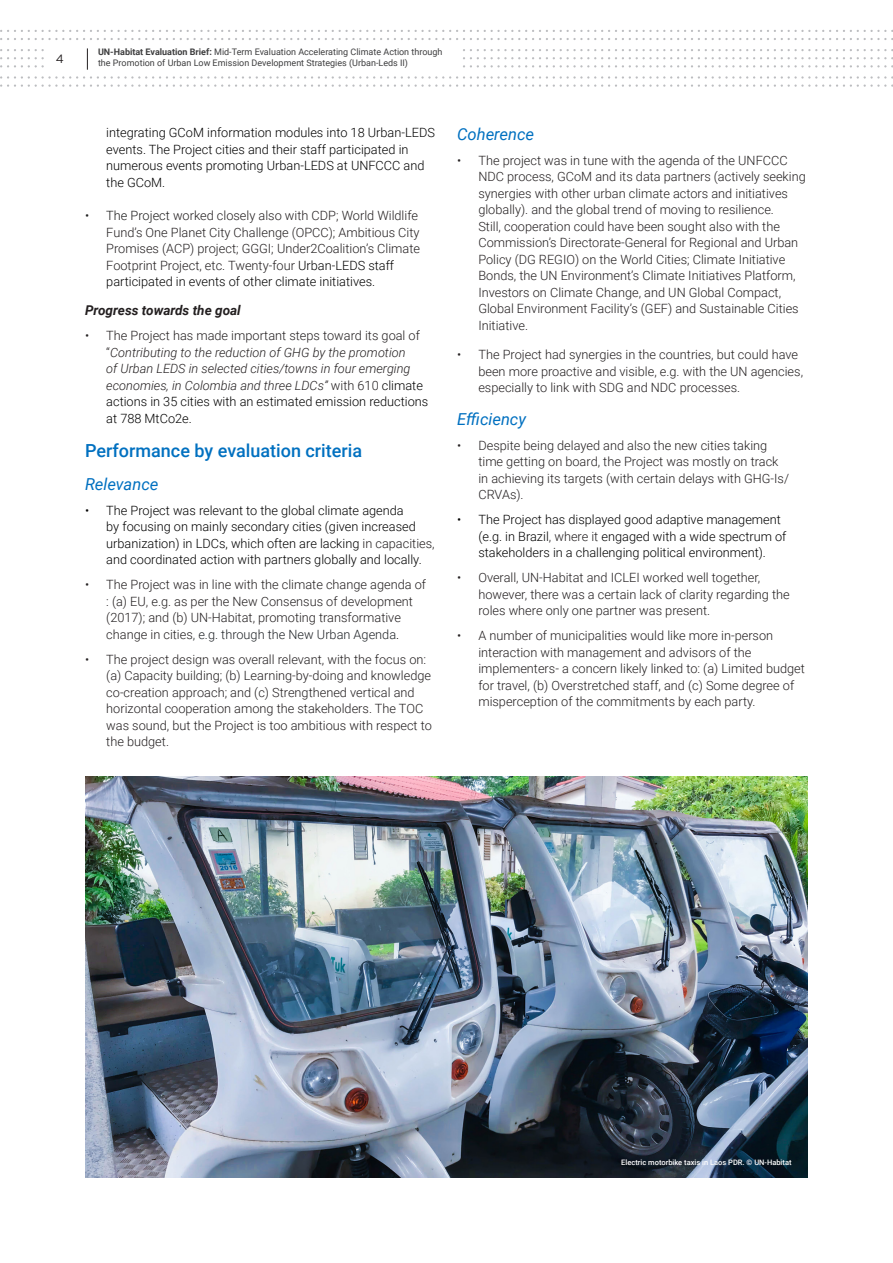
<style>
.page{position:relative;width:893px;height:1263px;background:#fff}
.page>*{position:absolute;margin:0;border:0;box-sizing:border-box;transform-origin:0 0}
.Head_02{font:500 18px "Roboto";color:#0070c0}
.Head_04{font:italic 16.5px "Roboto";color:#0070c0}
.Head_04-2{font:italic 700 13.5px "Roboto";color:#231f20}
.t1{font:300 12.75px/16.5px "Roboto";color:#231f20}
.t2{font:300 12.75px/16.5px "Roboto";color:#000}
.t3{font:italic 300 12.75px/16.5px "Roboto";color:#231f20}
.t4{font:12px "Gotham";color:#231f20}
.t5{font:9px/10.8px "Roboto";color:#3e3e3f}
.t6{font:500 7.5px "Roboto";color:#fff}
.s1{font-weight:700}
.s2{color:#1d1d1d}
.s3{color:#000}
.s4{font-style:normal}
.s5{font-style:normal;color:#000}
.s6{color:#231f20}
.s7{color:#212529}
</style>
<div class="page">
<svg style="left:0;top:30px;width:893px;height:2px"></svg>
<svg style="left:0;top:38px;width:893px;height:2px"></svg>
<svg style="left:0;top:76px;width:893px;height:11px"></svg>
<svg style="left:0;top:48px;width:893px;height:22px"></svg>
<img style="left:85px;top:776px;width:723px;height:402px">
<p class="t4" style="left:56px;top:51px;width:10px">4</p>
<p class="t5" style="left:98px;top:46px;width:346px"><span class="s1">UN-Habitat Evaluation Brief:</span> Mid-Term Evaluation Accelerating Climate Action through the Promotion of Urban Low Emission Development Strategies (Urban-Leds II)</p>
<p class="t2" style="left:106px;top:124px;width:330px">integrating GCoM information modules into 18 Urban-LEDS events. The Project cities and their staff participated in numerous events promoting Urban-LEDS at UNFCCC and the GCoM.</p>
<p class="t1" style="left:106px;top:207px;width:315px;text-indent:-21px"><span class="s2">• The Project</span> worked closely also with CDP; World Wildlife Fund’s One Planet City Challenge (OPCC); Ambitious City Promises (ACP) project; GGGI; Under2Coalition’s Climate Footprint Project, etc. Twenty-four <span class="s3">Urban-LEDS staff participated in events of other climate initiatives.</span></p>
<p class="Head_04-2" style="left:85px;top:301px;width:157px">Progress towards the goal</p>
<p class="t3" style="left:106px;top:327px;width:324px;text-indent:-21px"><span class="s4">• The Project has made important steps toward its goal of “</span>Contributing to the reduction of GHG by the promotion<br>of Urban LEDS in selected cities/towns in four emerging economies, in Colombia and three LDCs” <span class="s4">with 610</span> <span class="s5">climate actions in 35 cities with an estimated emission reductions at 788 MtCo2e.</span></p>
<p class="Head_02" style="left:85px;top:438px;width:279px">Performance by evaluation criteria</p>
<p class="Head_04" style="left:85px;top:472px;width:75px">Relevance</p>
<p class="t2" style="left:106px;top:501px;width:330px;text-indent:-21px">• The Project was relevant to the global climate agenda<br>by focusing on mainly secondary cities (given increased urbanization) in LDCs, which often are lacking <span class="s6">in capacities, </span>and coordinated action with partners globally and locally.</p>
<p class="t1" style="left:106px;top:576px;width:321px;text-indent:-21px">• The Project was in line with the climate change agenda of : (a) EU, e.g. as per the New Consensus of development (2017); and (b) UN-Habitat, promoting transformative change in cities<span class="s7">, e.g. through the New Urban Agenda</span><span class="s3">.</span></p>
<p class="t1" style="left:106px;top:650px;width:327px;text-indent:-21px">• The project design was overall relevant, with the focus on: (a) Capacity building; (b) Learning-by-doing and knowledge co-creation approach; and (c) Strengthened vertical and horizontal cooperation among the stakeholders. The TOC was sound, but the Project is too ambitious with respect to the budget.</p>
<p class="Head_04" style="left:457px;top:123px;width:79px">Coherence</p>
<p class="t1" style="left:478px;top:152px;width:329px;text-indent:-21px">• The project was in tune with the agenda of the UNFCCC NDC process, GCoM and its data partners (actively seeking synergies with other urban climate actors and initiatives globally). and the global trend of moving to resilience.<br>Still, cooperation could have been sought also with the Commission’s Directorate-General for Regional and Urban Policy (DG REGIO) on the World Cities; Climate Initiative Bonds, the UN Environment’s Climate Initiatives Platform, Investors on Climate Change, and UN Global Compact, Global Environment Facility’s (GEF) and Sustainable Cities Initiative.</p>
<p class="t1" style="left:478px;top:346px;width:326px;text-indent:-21px">• The Project had synergies in the countries, but could have been more proactive and visible, e.g. with the UN agencies, especially to link with SDG and NDC processes.</p>
<p class="Head_04" style="left:457px;top:407px;width:70px">Efficiency</p>
<p class="t1" style="left:478px;top:436px;width:312px;text-indent:-21px">• Despite being delayed and also the new cities taking time getting on board, the Project was mostly on track in achieving its targets (with certain delays with GHG-Is/ CRVAs).</p>
<p class="t2" style="left:478px;top:511px;width:310px;text-indent:-21px">• The Project has displayed good adaptive management (e.g. in Brazil<span class="s6">, where it</span> engaged with a wide spectrum of stakeholders in a challenging political environment).</p>
<p class="t1" style="left:478px;top:569px;width:313px;text-indent:-21px">• Overall, UN-Habitat and ICLEI worked well together, however, there was a certain lack of clarity regarding the roles where only one partner was present.</p>
<p class="t1" style="left:478px;top:627px;width:328px;text-indent:-21px">• A number of municipalities would like more in-person interaction with management and advisors of the implementers- a concern likely linked to: (a) Limited budget for travel, (b) Overstretched staff, and (c) Some degree of misperception of the commitments by each party.</p>
<p class="t6" style="left:621px;top:1157px;width:172px">Electric motorbike taxis in Laos PDR. © UN-Habitat</p>
</div>
